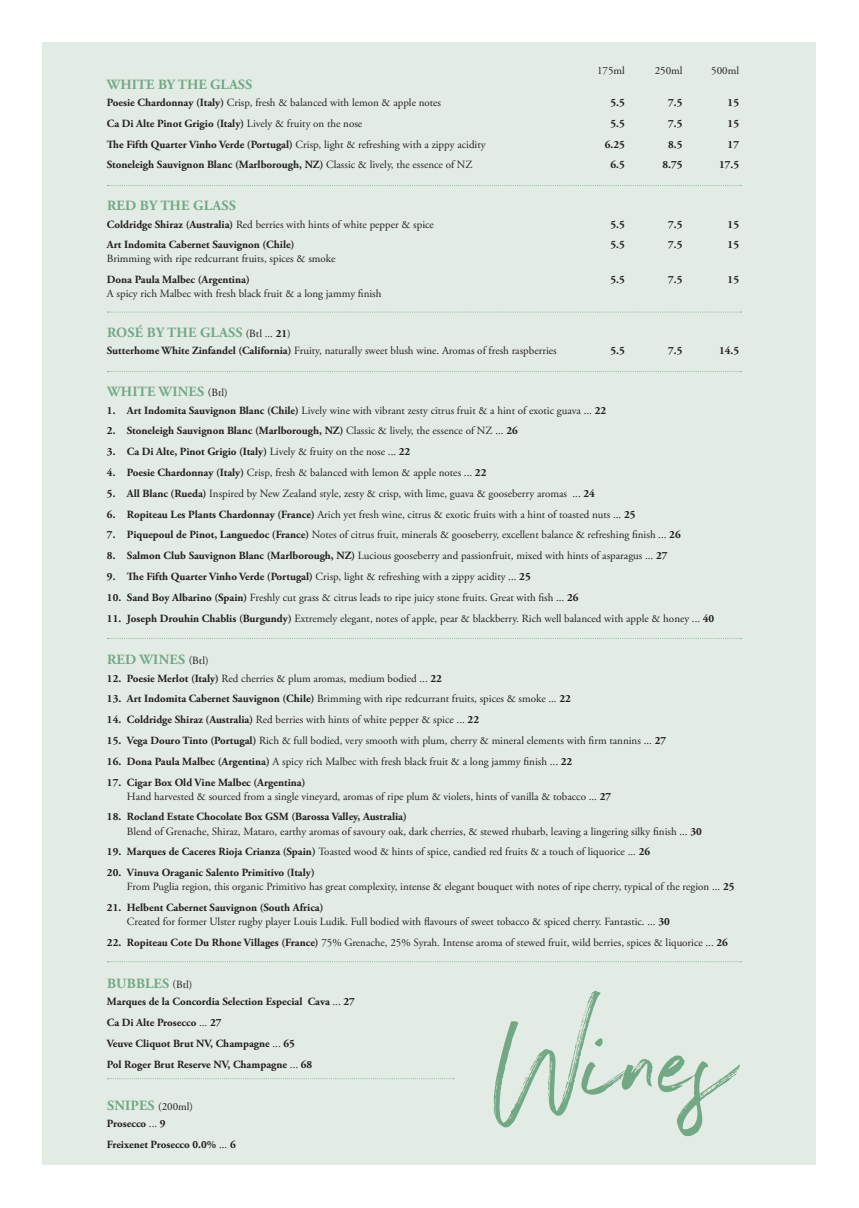
<style>
.page{position:relative;width:859px;height:1208px;background:#fff}
.page>*{position:absolute;margin:0;border:0;box-sizing:border-box;transform-origin:0 0}
.t1{font:700 14.1px "Adobe Garamond Pro";letter-spacing:.015em;color:#72a886}
.t2{font:11px "Adobe Garamond Pro";color:#231f20}
.t3{font:700 11px "Adobe Garamond Pro";color:#231f20}
.s1{font-weight:700}
.s2{font-weight:400}
.s3{font-weight:400;font-size:11px;color:#231f20}
.s4{font-size:11px;color:#231f20}
.s5{font-weight:700;font-size:14.1px;color:#72a886}
</style>
<div class="page">
<div style="left:43px;top:43px;width:773px;height:1122px;background:#e3ece4"></div>
<svg style="left:108px;top:311px;width:633px;height:1px"></svg>
<svg style="left:108px;top:185px;width:633px;height:1px"></svg>
<svg style="left:108px;top:371px;width:633px;height:1px"></svg>
<svg style="left:108px;top:638px;width:633px;height:1px"></svg>
<svg style="left:108px;top:961px;width:633px;height:1px"></svg>
<svg style="left:108px;top:1078px;width:346px;height:1px"></svg>
<svg style="left:494px;top:990px;width:246px;height:146px"></svg>
<p class="t2" style="left:597px;top:64px;width:29px">175ml</p>
<p class="t2" style="left:655px;top:64px;width:29px">250ml</p>
<p class="t2" style="left:711px;top:64px;width:29px">500ml</p>
<p class="t1" style="left:107px;top:76px;width:147px">WHITE BY THE GLASS</p>
<p class="t2" style="left:107px;top:96px;width:336px"><span class="s1">Poesie Chardonnay (Italy)</span> Crisp, fresh &amp; balanced with lemon &amp; apple notes</p>
<p class="t3" style="left:611px;top:96px;width:16px">5.5</p>
<p class="t3" style="left:668px;top:96px;width:16px">7.5</p>
<p class="t3" style="left:728px;top:96px;width:13px">15</p>
<p class="t3" style="left:107px;top:117px;width:257px">Ca Di Alte Pinot Grigio (Italy) <span class="s2">Lively &amp; fruity on the nose</span></p>
<p class="t3" style="left:611px;top:117px;width:16px">5.5</p>
<p class="t3" style="left:668px;top:117px;width:16px">7.5</p>
<p class="t3" style="left:728px;top:117px;width:13px">15</p>
<p class="t2" style="left:107px;top:138px;width:380px"><span class="s1">The Fifth Quarter Vinho Verde (Portugal)</span> Crisp, light &amp; refreshing with a zippy acidity</p>
<p class="t3" style="left:605px;top:138px;width:22px">6.25</p>
<p class="t3" style="left:668px;top:138px;width:16px">8.5</p>
<p class="t3" style="left:728px;top:138px;width:13px">17</p>
<p class="t3" style="left:107px;top:159px;width:367px">Stoneleigh Sauvignon Blanc (Marlborough, NZ) <span class="s2">Classic &amp; lively, the essence of NZ</span></p>
<p class="t3" style="left:611px;top:159px;width:16px">6.5</p>
<p class="t3" style="left:662px;top:159px;width:22px">8.75</p>
<p class="t3" style="left:719px;top:159px;width:22px">17.5</p>
<p class="t1" style="left:107px;top:197px;width:130px">RED BY THE GLASS</p>
<p class="t2" style="left:107px;top:217px;width:329px"><span class="s1">Coldridge Shiraz (Australia)</span> Red berries with hints of white pepper &amp; spice</p>
<p class="t3" style="left:611px;top:218px;width:16px">5.5</p>
<p class="t3" style="left:668px;top:218px;width:16px">7.5</p>
<p class="t3" style="left:728px;top:218px;width:13px">15</p>
<p class="t3" style="left:107px;top:238px;width:189px">Art Indomita Cabernet Sauvignon (Chile)</p>
<p class="t3" style="left:611px;top:238px;width:16px">5.5</p>
<p class="t3" style="left:668px;top:238px;width:16px">7.5</p>
<p class="t3" style="left:728px;top:238px;width:13px">15</p>
<p class="t2" style="left:107px;top:252px;width:230px">Brimming with ripe redcurrant fruits, spices &amp; smoke</p>
<p class="t3" style="left:107px;top:273px;width:144px">Dona Paula Malbec (Argentina)</p>
<p class="t3" style="left:611px;top:273px;width:16px">5.5</p>
<p class="t3" style="left:668px;top:273px;width:16px">7.5</p>
<p class="t3" style="left:728px;top:273px;width:13px">15</p>
<p class="t2" style="left:107px;top:287px;width:276px">A spicy rich Malbec with fresh black fruit &amp; a long jammy finish</p>
<p class="t1" style="left:107px;top:324px;width:185px">ROSÉ BY THE GLASS <span class="s3">(Btl ...</span> <span class="s4">21</span><span class="s3">)</span></p>
<p class="t2" style="left:107px;top:344px;width:451px"><span class="s1">Sutterhome White Zinfandel (California)</span> Fruity, naturally sweet blush wine. Aromas of fresh raspberries</p>
<p class="t3" style="left:611px;top:344px;width:16px">5.5</p>
<p class="t3" style="left:668px;top:344px;width:16px">7.5</p>
<p class="t3" style="left:719px;top:344px;width:22px">14.5</p>
<p class="t1" style="left:107px;top:383px;width:122px">WHITE WINES <span class="s3">(Btl)</span></p>
<p class="t2" style="left:107px;top:403px;width:501px"><span class="s1">1. Art Indomita Sauvignon Blanc (Chile)</span> Lively wine with vibrant zesty citrus fruit &amp; a hint of exotic guava ... <span class="s1">22</span></p>
<p class="t3" style="left:107px;top:424px;width:412px">2. Stoneleigh Sauvignon Blanc (Marlborough, NZ) <span class="s2">Classic &amp; lively, the essence of NZ ...</span> 26</p>
<p class="t3" style="left:107px;top:445px;width:305px">3. Ca Di Alte, Pinot Grigio (Italy) <span class="s2">Lively &amp; fruity on the nose ...</span> 22</p>
<p class="t2" style="left:107px;top:466px;width:381px"><span class="s1">4. Poesie Chardonnay (Italy)</span> Crisp, fresh &amp; balanced with lemon &amp; apple notes ... <span class="s1">22</span></p>
<p class="t2" style="left:107px;top:487px;width:489px"><span class="s1">5. All Blanc (Rueda)</span> Inspired by New Zealand style, zesty &amp; crisp, with lime, guava &amp; gooseberry aromas ... <span class="s1">24</span></p>
<p class="t2" style="left:107px;top:507px;width:530px"><span class="s1">6. Ropiteau Les Plants Chardonnay (France)</span> Arich yet fresh wine, citrus &amp; exotic fruits with a hint of toasted nuts ... <span class="s1">25</span></p>
<p class="t2" style="left:107px;top:528px;width:575px"><span class="s1">7. Piquepoul de Pinot, Languedoc (France)</span> Notes of citrus fruit, minerals &amp; gooseberry, excellent balance &amp; refreshing finish ... <span class="s1">26</span></p>
<p class="t2" style="left:107px;top:549px;width:562px"><span class="s1">8. Salmon Club Sauvignon Blanc (Marlborough, NZ)</span> Lucious gooseberry and passionfruit, mixed with hints of asparagus ... <span class="s1">27</span></p>
<p class="t2" style="left:107px;top:570px;width:425px"><span class="s1">9. The Fifth Quarter Vinho Verde (Portugal)</span> Crisp, light &amp; refreshing with a zippy acidity ... <span class="s1">25</span></p>
<p class="t2" style="left:107px;top:590px;width:473px"><span class="s1">10. Sand Boy Albarino (Spain)</span> Freshly cut grass &amp; citrus leads to ripe juicy stone fruits. Great with fish ... <span class="s1">26</span></p>
<p class="t2" style="left:107px;top:611px;width:609px"><span class="s1">11. Joseph Drouhin Chablis (Burgundy)</span> Extremely elegant, notes of apple, pear &amp; blackberry. Rich well balanced with apple &amp; honey ... <span class="s1">40</span></p>
<p class="t1" style="left:107px;top:651px;width:103px">RED WINES <span class="s3">(Btl)</span></p>
<p class="t2" style="left:107px;top:671px;width:337px"><span class="s1">12. Poesie Merlot (Italy)</span> Red cherries &amp; plum aromas, medium bodied ... <span class="s1">22</span></p>
<p class="t2" style="left:107px;top:692px;width:465px"><span class="s1">13. Art Indomita Cabernet Sauvignon (Chile)</span> Brimming with ripe redcurrant fruits, spices &amp; smoke ... <span class="s1">22</span></p>
<p class="t2" style="left:107px;top:713px;width:374px"><span class="s1">14. Coldridge Shiraz (Australia)</span> Red berries with hints of white pepper &amp; spice ... <span class="s1">22</span></p>
<p class="t2" style="left:107px;top:734px;width:561px"><span class="s1">15. Vega Douro Tinto (Portugal)</span> Rich &amp; full bodied, very smooth with plum, cherry &amp; mineral elements with firm tannins ... <span class="s1">27</span></p>
<p class="t2" style="left:107px;top:754px;width:467px"><span class="s1">16. Dona Paula Malbec (Argentina)</span> A spicy rich Malbec with fresh black fruit &amp; a long jammy finish ... <span class="s1">22</span></p>
<p class="t3" style="left:107px;top:775px;width:200px">17. Cigar Box Old Vine Malbec (Argentina)</p>
<p class="t2" style="left:127px;top:789px;width:486px">Hand harvested &amp; sourced from a single vineyard, aromas of ripe plum &amp; violets, hints of vanilla &amp; tobacco ... <span class="s1">27</span></p>
<p class="t3" style="left:107px;top:810px;width:301px">18. Rocland Estate Chocolate Box GSM (Barossa Valley, Australia)</p>
<p class="t2" style="left:127px;top:824px;width:576px">Blend of Grenache, Shiraz, Mataro, earthy aromas of savoury oak, dark cherries, &amp; stewed rhubarb, leaving a lingering silky finish ... <span class="s1">30</span></p>
<p class="t2" style="left:107px;top:845px;width:545px"><span class="s1">19. Marques de Caceres Rioja Crianza (Spain)</span> Toasted wood &amp; hints of spice, candied red fruits &amp; a touch of liquorice ... <span class="s1">26</span></p>
<p class="t3" style="left:107px;top:866px;width:209px">20. Vinuva Oraganic Salento Primitivo (Italy)</p>
<p class="t2" style="left:127px;top:880px;width:609px">From Puglia region, this organic Primitivo has great complexity, intense &amp; elegant bouquet with notes of ripe cherry, typical of the region ... <span class="s1">25</span></p>
<p class="t3" style="left:107px;top:901px;width:218px">21. Helbent Cabernet Sauvignon (South Africa)</p>
<p class="t2" style="left:127px;top:915px;width:544px">Created for former Ulster rugby player Louis Ludik. Full bodied with flavours of sweet tobacco &amp; spiced cherry. Fantastic. ... <span class="s1">30</span></p>
<p class="t2" style="left:107px;top:936px;width:622px"><span class="s1">22. Ropiteau Cote Du Rhone Villages (France)</span> 75% Grenache, 25% Syrah. Intense aroma of stewed fruit, wild berries, spices &amp; liquorice ... <span class="s1">26</span></p>
<p class="t1" style="left:107px;top:975px;width:87px">BUBBLES <span class="s3">(Btl)</span></p>
<p class="t3" style="left:107px;top:995px;width:250px">Marques de la Concordia Selection Especial Cava <span class="s2">...</span> 27</p>
<p class="t3" style="left:107px;top:1016px;width:116px">Ca Di Alte Prosecco <span class="s2">...</span> 27</p>
<p class="t3" style="left:107px;top:1036px;width:189px">Veuve Cliquot Brut NV, Champagne <span class="s2">...</span> 65</p>
<p class="t3" style="left:107px;top:1057px;width:207px">Pol Roger Brut Reserve NV, Champagne <span class="s2">...</span> 68</p>
<p class="t2" style="left:107px;top:1100px;width:88px"><span class="s5">SNIPES</span> (200ml)</p>
<p class="t3" style="left:107px;top:1117px;width:60px">Prosecco <span class="s2">...</span> 9</p>
<p class="t3" style="left:107px;top:1138px;width:130px">Freixenet Prosecco 0.0% <span class="s2">...</span> 6</p>
</div>
